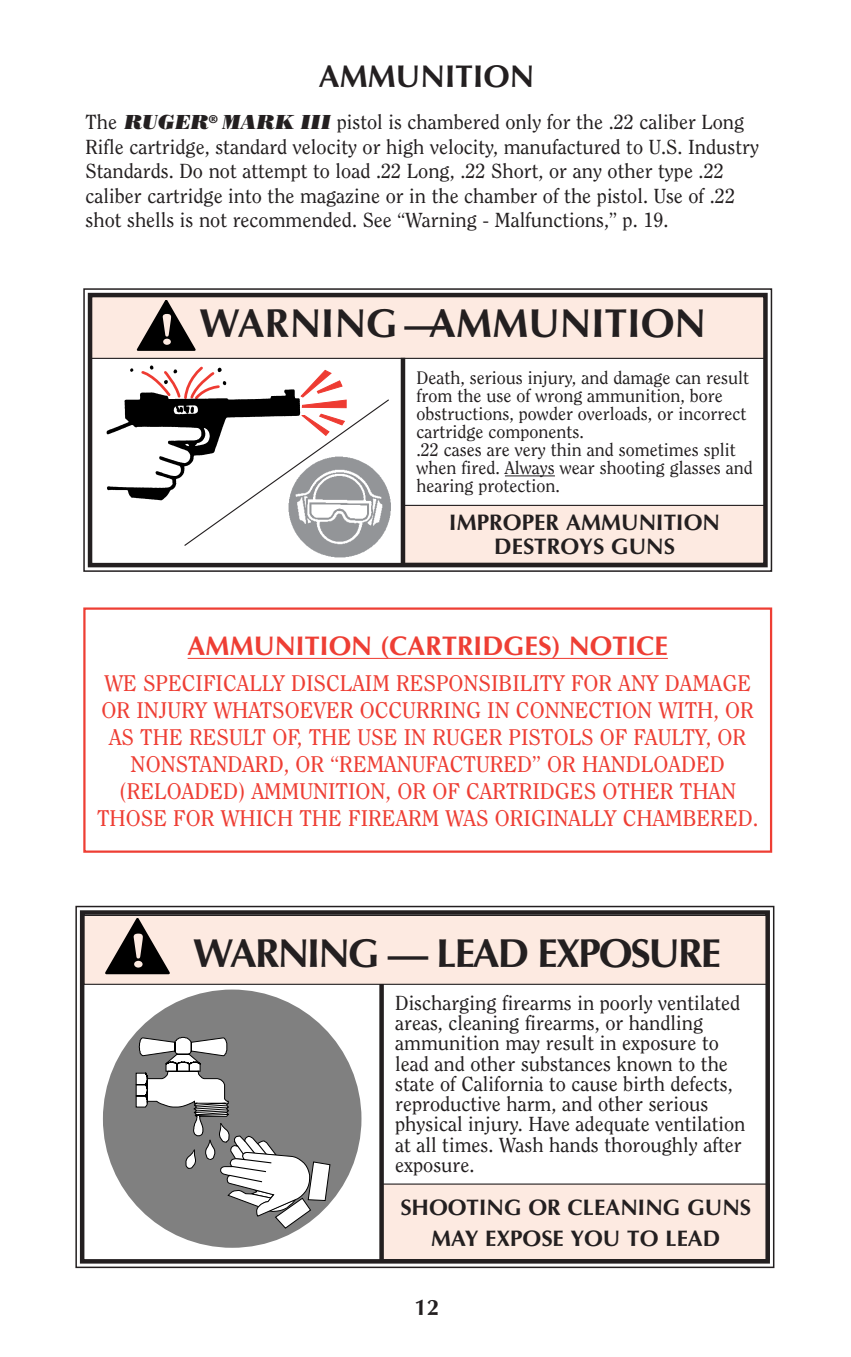
<style>
.page{position:relative;width:851px;height:1357px;background:#fff}
.page>*{position:absolute;margin:0;border:0;box-sizing:border-box;transform-origin:0 0}
.t1{font:700 40.5px "Optima";letter-spacing:-.05em;color:#231f20}
.t2{font:700 40.5px "Optima";color:#231f20}
.t3{font:700 31.5px "Optima";color:#231f20}
.t4{font:700 27px "Optima";color:#ee3e34}
.t5{font:22.5px/27px "Clearface";color:#ee3e34;text-align:center}
.t6{font:700 22.5px/24.8px "Optima";color:#231f20;text-align:center}
.t7{font:20.25px/20.2px "Clearface";color:#231f20}
.t8{font:18px/18px "Clearface";color:#231f20}
.s1{font-family:"Bodoni Poster";font-style:italic}
</style>
<div class="page">
<div style="left:91px;top:296px;width:674px;height:62px;background:#fdeae1"></div>
<div style="left:90px;top:296px;width:676px;height:63px;border:1px solid #231f20"></div>
<img style="left:106px;top:368px;width:34px;height:131px">
<svg style="left:140px;top:365px;width:249px;height:181px"></svg>
<img style="left:286px;top:452px;width:105px;height:106px">
<div style="left:404px;top:505px;width:360px;height:58px;background:#fdeae1"></div>
<div style="left:404px;top:505px;width:361px;height:59px;border:1px solid #231f20"></div>
<svg style="left:137px;top:300px;width:58px;height:51px"></svg>
<div style="left:400px;top:358px;width:5px;height:207px;background:#231f20"></div>
<hr style="left:188px;top:658px;width:479px;height:1px;background:#ee3e34">
<div style="left:83px;top:607px;width:689px;height:246px;border:2px solid #ee3e34"></div>
<hr style="left:505px;top:475px;width:50px;height:1px;background:#231f20">
<div style="left:83px;top:288px;width:689px;height:284px;border:2px solid #231f20"></div>
<div style="left:88px;top:293px;width:679px;height:274px;border:4px solid #231f20"></div>
<div style="left:382px;top:1184px;width:387px;height:75px;background:#fdeae1"></div>
<div style="left:84px;top:915px;width:684px;height:69px;background:#fdeae1"></div>
<div style="left:83px;top:915px;width:685px;height:70px;border:1px solid #231f20"></div>
<div style="left:379px;top:984px;width:5px;height:277px;background:#231f20"></div>
<div style="left:103px;top:989px;width:258px;height:259px;background:#808080;border-radius:50%"></div>
<svg style="left:136px;top:1037px;width:194px;height:199px"></svg>
<svg style="left:105px;top:919px;width:64px;height:55px"></svg>
<div style="left:75px;top:906px;width:699px;height:362px;border:2px solid #231f20"></div>
<div style="left:80px;top:910px;width:690px;height:353px;border:4px solid #231f20"></div>
<h2 class="t3" style="left:319px;top:63px;width:217px">AMMUNITION</h2>
<p class="t7" style="left:85px;top:112px;width:675px;line-height:24.3px">The <span class="s1">RUGER</span><sup>®</sup> <span class="s1">MARK III</span> pistol is chambered only for the .22 caliber Long Rifle cartridge, standard velocity or high velocity, manufactured to U.S. Industry Standards. Do not attempt to load .22 Long, .22 Short, or any other type .22 caliber cartridge into the magazine or in the chamber of the pistol. Use of .22 shot shells is not recommended. See “Warning - Malfunctions,” p. 19.</p>
<h1 class="t2" style="left:200px;top:307px;width:508px">WARNING —AMMUNITION</h1>
<p class="t8" style="left:416px;top:370px;width:338px">Death, serious injury, and damage can result from the use of wrong ammunition, bore obstructions, powder overloads, or incorrect cartridge components.<br>.22 cases are very thin and sometimes split when fired. Always wear shooting glasses and hearing protection.</p>
<p class="t6" style="left:449px;top:512px;width:272px">IMPROPER AMMUNITION<br>DESTROYS GUNS</p>
<h3 class="t4" style="left:188px;top:634px;width:481px">AMMUNITION (CARTRIDGES) NOTICE</h3>
<p class="t5" style="left:97px;top:671px;width:663px">WE SPECIFICALLY DISCLAIM RESPONSIBILITY FOR ANY DAMAGE OR INJURY WHATSOEVER OCCURRING IN CONNECTION WITH, OR AS THE RESULT OF, THE USE IN RUGER PISTOLS OF FAULTY, OR NONSTANDARD, OR “REMANUFACTURED” OR HANDLOADED (RELOADED) AMMUNITION, OR OF CARTRIDGES OTHER THAN THOSE FOR WHICH THE FIREARM WAS ORIGINALLY CHAMBERED.</p>
<h1 class="t1" style="left:193px;top:936px;width:529px">WARNING — LEAD EXPOSURE</h1>
<p class="t7" style="left:395px;top:994px;width:352px">Discharging firearms in poorly ventilated areas, cleaning firearms, or handling ammunition may result in exposure to lead and other substances known to the state of California to cause birth defects, reproductive harm, and other serious physical injury. Have adequate ventilation at all times. Wash hands thoroughly after exposure.</p>
<p class="t6" style="left:400px;top:1193px;width:352px;line-height:31.5px">SHOOTING OR CLEANING GUNS<br>MAY EXPOSE YOU TO LEAD</p>
<p class="t6" style="left:414px;top:1297px;width:27px">12</p>
</div>
